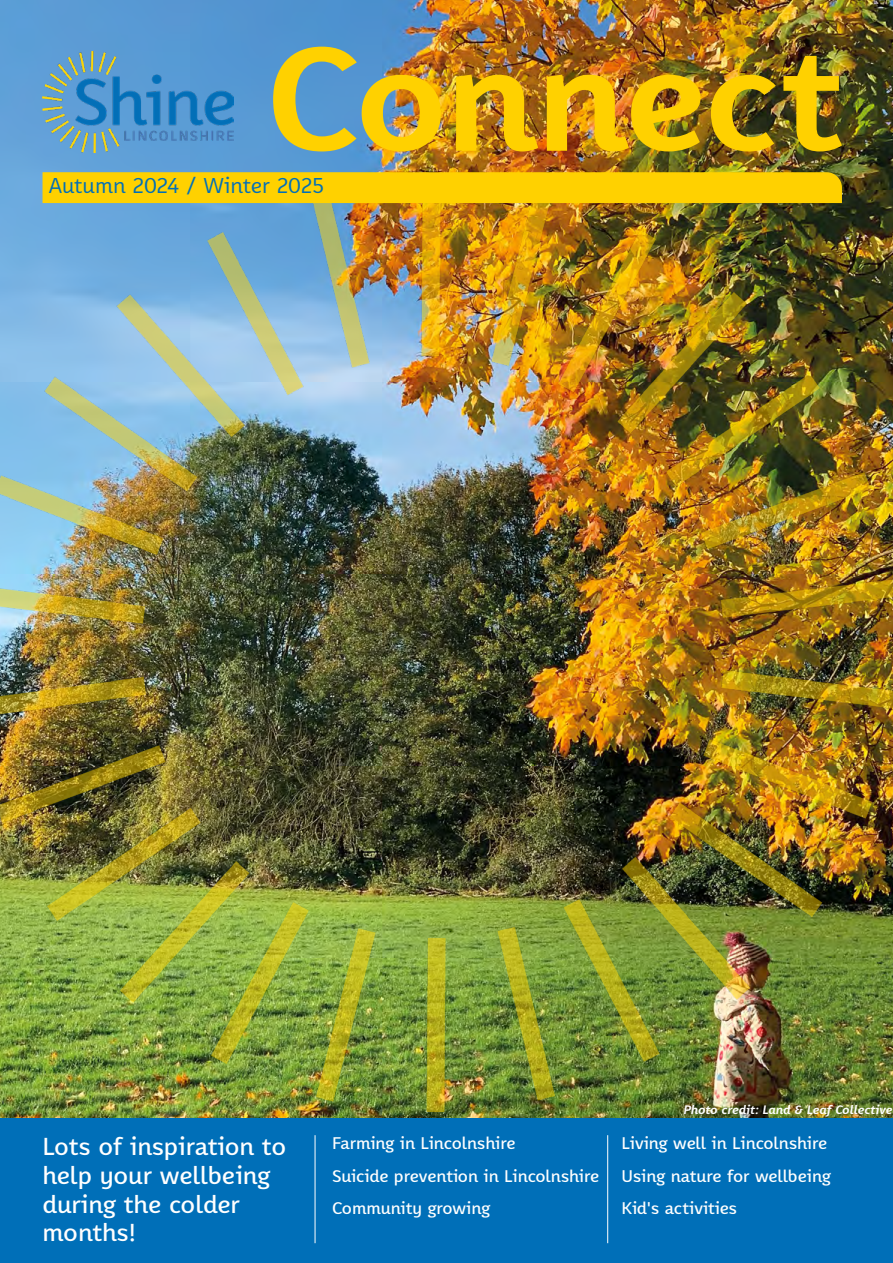
<style>
.page{position:relative;width:893px;height:1263px;background:#fff}
.page>*{position:absolute;margin:0;border:0;box-sizing:border-box;transform-origin:0 0}
.t1{font:500 24px/28.8px "Karbid Pro";color:#fff}
.t2{font:21px "Karbid Pro";letter-spacing:-.005em;color:#006fb8}
.t3{font:500 16.5px/32.5px "Karbid Pro";color:#fff}
.t4{font:italic 700 12px "Karbid Pro";letter-spacing:-.005em;color:#fff}
</style>
<div class="page">
<img style="left:0;top:0;width:893px;height:1118px">
<img style="left:0;top:198px;width:893px;height:914px">
<img style="left:273px;top:47px;width:569px;height:104px">
<div style="left:43px;top:172px;width:799px;height:31px;background:#ffd100"></div>
<img style="left:43px;top:51px;width:191px;height:101px">
<div style="left:0;top:1118px;width:893px;height:145px;background:#006fb8"></div>
<hr style="left:315px;top:1135px;width:1px;height:108px;background:#fff">
<hr style="left:607px;top:1135px;width:1px;height:108px;background:#fff">
<p class="t2" style="left:49px;top:172px;width:277px">Autumn 2024 / Winter 2025</p>
<p class="t4" style="left:683px;top:1101px;width:211px">Photo credit: Land &amp; Leaf Collective</p>
<h1 class="t1" style="left:43px;top:1131px;width:245px">Lots of inspiration to help your wellbeing during the colder months!</h1>
<p class="t3" style="left:332px;top:1126px;width:269px">Farming in Lincolnshire<br>Suicide prevention in Lincolnshire<br>Community growing</p>
<p class="t3" style="left:621px;top:1126px;width:211px">Living well in Lincolnshire<br>Using nature for wellbeing<br>Kid's activities</p>
</div>
